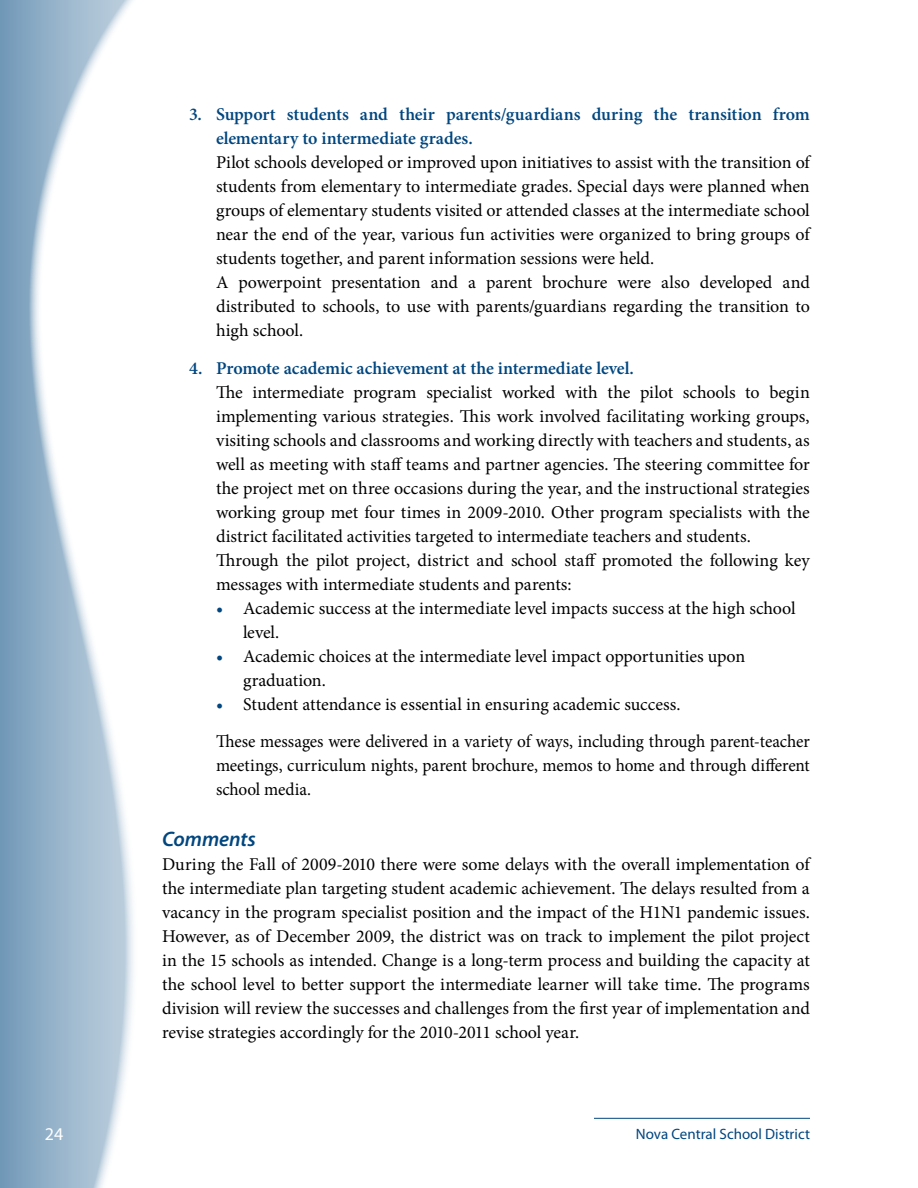
<style>
.page{position:relative;width:918px;height:1188px;background:#fff}
.page>*{position:absolute;margin:0;border:0;box-sizing:border-box;transform-origin:0 0}
.t1{font:italic 600 21px "Myriad Pro";letter-spacing:-.005em;color:#00467f}
.t2{font:18px/24px "Minion Pro";letter-spacing:-.005em;color:#000}
.t3{font:600 18px/24px "Minion Pro";letter-spacing:-.01em;color:#00467f}
.t4{font:18px/24px "Minion Pro";letter-spacing:-.005em;color:#000;scale:.96 1}
.t5{font:18px "Myriad Pro";color:#fff}
.t6{font:15px "Myriad Pro";color:#00467f}
.s1{font-weight:600;color:#00467f}
</style>
<div class="page">
<svg style="left:0;top:0;width:133px;height:1188px"></svg>
<hr style="left:594px;top:1118px;width:216px;height:1px;background:#00467f">
<p class="t3" style="left:216px;top:103px;width:595px;text-indent:-27px">3. Support students and their parents/guardians during the transition from elementary to intermediate grades.</p>
<p class="t2" style="left:216px;top:151px;width:595px">Pilot schools developed or improved upon initiatives to assist with the transition of students from elementary to intermediate grades. Special days were planned when groups of elementary students visited or attended classes at the intermediate school near the end of the year, various fun activities were organized to bring groups of students together, and parent information sessions were held.<br>A powerpoint presentation and a parent brochure were also developed and distributed to schools, to use with parents/guardians regarding the transition to high school.</p>
<p class="t3" style="left:189px;top:356px;width:446px">4. Promote academic achievement at the intermediate level.</p>
<p class="t2" style="left:216px;top:380px;width:595px">The intermediate program specialist worked with the pilot schools to begin implementing various strategies. This work involved facilitating working groups, visiting schools and classrooms and working directly with teachers and students, as well as meeting with staff teams and partner agencies. The steering committee for the project met on three occasions during the year, and the instructional strategies working group met four times in 2009-2010. Other program specialists with the district facilitated activities targeted to intermediate teachers and students.<br>Through the pilot project, district and school staff promoted the following key messages with intermediate students and parents:</p>
<p class="t2" style="left:243px;top:596px;width:554px;text-indent:-27px"><span class="s1">•</span> Academic success at the intermediate level impacts success at the high school level.</p>
<p class="t2" style="left:243px;top:644px;width:504px;text-indent:-27px"><span class="s1">•</span> Academic choices at the intermediate level impact opportunities upon graduation.</p>
<p class="t2" style="left:216px;top:685px;width:595px;line-height:37.7px"><span class="s1">•</span> Student attendance is essential in ensuring academic success.<br>These messages were delivered in a variety of ways, including through parent-teacher</p>
<p class="t4" style="left:216px;top:754px;width:620px">meetings, curriculum nights, parent brochure, memos to home and through different school media.</p>
<p class="t1" style="left:162px;top:826px;width:95px">Comments</p>
<p class="t2" style="left:162px;top:853px;width:649px;text-align:justify">During the Fall of 2009-2010 there were some delays with the overall implementation of the intermediate plan targeting student academic achievement. The delays resulted from a vacancy in the program specialist position and the impact of the H1N1 pandemic issues.<br>However, as of December 2009, the district was on track to implement the pilot project in the 15 schools as intended. Change is a long-term process and building the capacity at the school level to better support the intermediate learner will take time. The programs division will review the successes and challenges from the first year of implementation and revise strategies accordingly for the 2010-2011 school year.</p>
<p class="t5" style="left:45px;top:1123px;width:20px">24</p>
<p class="t6" style="left:636px;top:1125px;width:176px">Nova Central School District</p>
</div>
